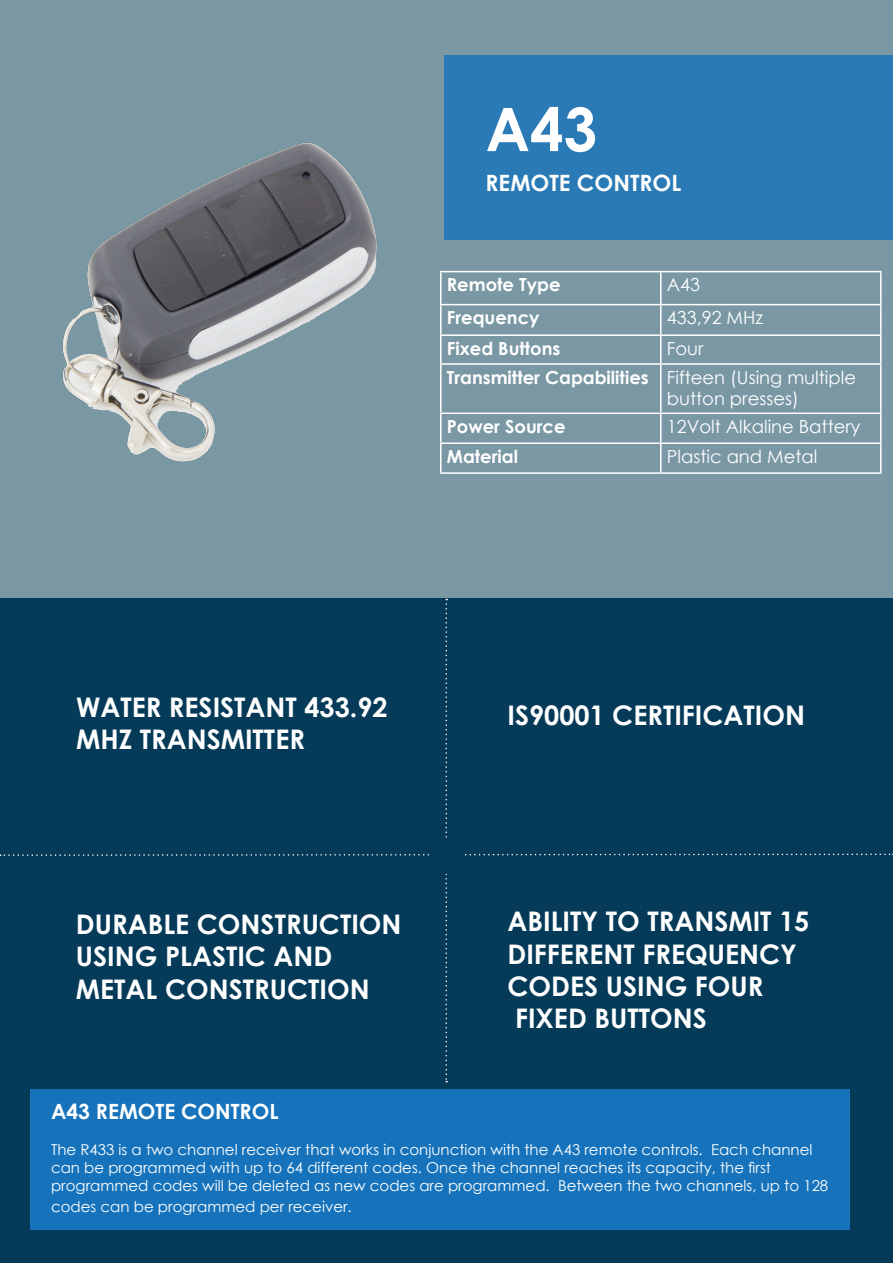
<style>
.page{position:relative;width:893px;height:1263px;background:#fff}
.page>*{position:absolute;margin:0;border:0;box-sizing:border-box;transform-origin:0 0}
.Page_Section_Title{font:700 60px "Century Gothic";color:#fff}
.t1{font:700 27px/32.4px "Century Gothic";color:#fff}
.t2{font:700 22.5px "Century Gothic";color:#fff}
.t3{font:700 21px "Century Gothic";color:#fff}
.t4{font:18px/21.6px "Century Gothic";color:#fff}
.t5{font:700 18px "Century Gothic";color:#fff}
.t6{font:15px/18px "Century Gothic";color:#fff}
</style>
<div class="page">
<div style="left:0;top:0;width:893px;height:602px;background:#7a97a4"></div>
<div style="left:444px;top:55px;width:449px;height:185px;background:#2a7ab6"></div>
<div style="left:0;top:599px;width:893px;height:664px;background:#053b58"></div>
<img style="left:62px;top:142px;width:460px;height:320px">
<hr style="left:440px;top:271px;width:221px;height:1px;background:#fff">
<hr style="left:440px;top:272px;width:2px;height:32px;background:#fff">
<hr style="left:661px;top:271px;width:220px;height:1px;background:#fff">
<hr style="left:660px;top:272px;width:1px;height:32px;background:#fff">
<hr style="left:880px;top:272px;width:1px;height:32px;background:#fff">
<hr style="left:440px;top:304px;width:221px;height:1px;background:#fff">
<hr style="left:440px;top:305px;width:2px;height:29px;background:#fff">
<hr style="left:661px;top:304px;width:220px;height:1px;background:#fff">
<hr style="left:440px;top:334px;width:221px;height:2px;background:#fff">
<hr style="left:440px;top:336px;width:2px;height:27px;background:#fff">
<hr style="left:661px;top:334px;width:220px;height:2px;background:#fff">
<svg style="left:660px;top:305px;width:1px;height:58px"></svg>
<svg style="left:880px;top:305px;width:1px;height:58px"></svg>
<hr style="left:440px;top:363px;width:221px;height:2px;background:#fff">
<hr style="left:440px;top:365px;width:2px;height:47px;background:#fff">
<hr style="left:661px;top:363px;width:220px;height:2px;background:#fff">
<hr style="left:660px;top:365px;width:1px;height:47px;background:#fff">
<hr style="left:880px;top:365px;width:1px;height:47px;background:#fff">
<hr style="left:440px;top:412px;width:221px;height:2px;background:#fff">
<hr style="left:440px;top:414px;width:2px;height:28px;background:#fff">
<hr style="left:661px;top:412px;width:220px;height:2px;background:#fff">
<hr style="left:440px;top:442px;width:221px;height:2px;background:#fff">
<hr style="left:440px;top:444px;width:2px;height:28px;background:#fff">
<hr style="left:661px;top:442px;width:220px;height:2px;background:#fff">
<svg style="left:660px;top:414px;width:1px;height:58px"></svg>
<svg style="left:880px;top:414px;width:1px;height:58px"></svg>
<hr style="left:440px;top:472px;width:221px;height:2px;background:#fff">
<hr style="left:661px;top:472px;width:220px;height:2px;background:#fff">
<div style="left:31px;top:1089px;width:819px;height:141px;background:#1673bb"></div>
<hr style="left:892px;top:120px;width:1px;height:260px;background:#51778a">
<p class="Page_Section_Title" style="left:486px;top:84px;width:113px">A43</p>
<p class="t2" style="left:486px;top:166px;width:197px">REMOTE CONTROL</p>
<p class="t5" style="left:447px;top:271px;width:115px">Remote Type</p>
<p class="t4" style="left:667px;top:274px;width:35px">A43</p>
<p class="t5" style="left:447px;top:304px;width:94px">Frequency</p>
<p class="t4" style="left:667px;top:307px;width:98px">433,92 MHz</p>
<p class="t5" style="left:447px;top:334px;width:115px">Fixed Buttons</p>
<p class="t4" style="left:667px;top:337px;width:38px">Four</p>
<p class="t5" style="left:447px;top:363px;width:203px">Transmitter Capabilities</p>
<p class="t4" style="left:667px;top:366px;width:191px">Fifteen (Using multiple button presses)</p>
<p class="t5" style="left:447px;top:413px;width:120px">Power Source</p>
<p class="t4" style="left:667px;top:415px;width:195px">12Volt Alkaline Battery</p>
<p class="t5" style="left:447px;top:442px;width:73px">Material</p>
<p class="t4" style="left:667px;top:445px;width:152px">Plastic and Metal</p>
<p class="t1" style="left:76px;top:689px;width:313px">WATER RESISTANT 433.92<br>MHZ TRANSMITTER</p>
<p class="t1" style="left:507px;top:698px;width:299px">IS90001 CERTIFICATION</p>
<p class="t1" style="left:76px;top:907px;width:327px">DURABLE CONSTRUCTION<br>USING PLASTIC AND<br>METAL CONSTRUCTION</p>
<p class="t1" style="left:507px;top:904px;width:303px">ABILITY TO TRANSMIT 15<br>DIFFERENT FREQUENCY<br>CODES USING FOUR</p>
<p class="t1" style="left:515px;top:1001px;width:193px">FIXED BUTTONS</p>
<p class="t3" style="left:51px;top:1095px;width:229px">A43 REMOTE CONTROL</p>
<p class="t6" style="left:51px;top:1140px;width:779px">The R433 is a two channel receiver that works in conjunction with the A43 remote controls. Each channel can be programmed with up to 64 different codes. Once the channel reaches its capacity, the first programmed codes will be deleted as new codes are programmed. Between the two channels, up to 128</p>
<p class="t6" style="left:51px;top:1198px;width:302px">codes can be programmed per receiver.</p>
</div>
